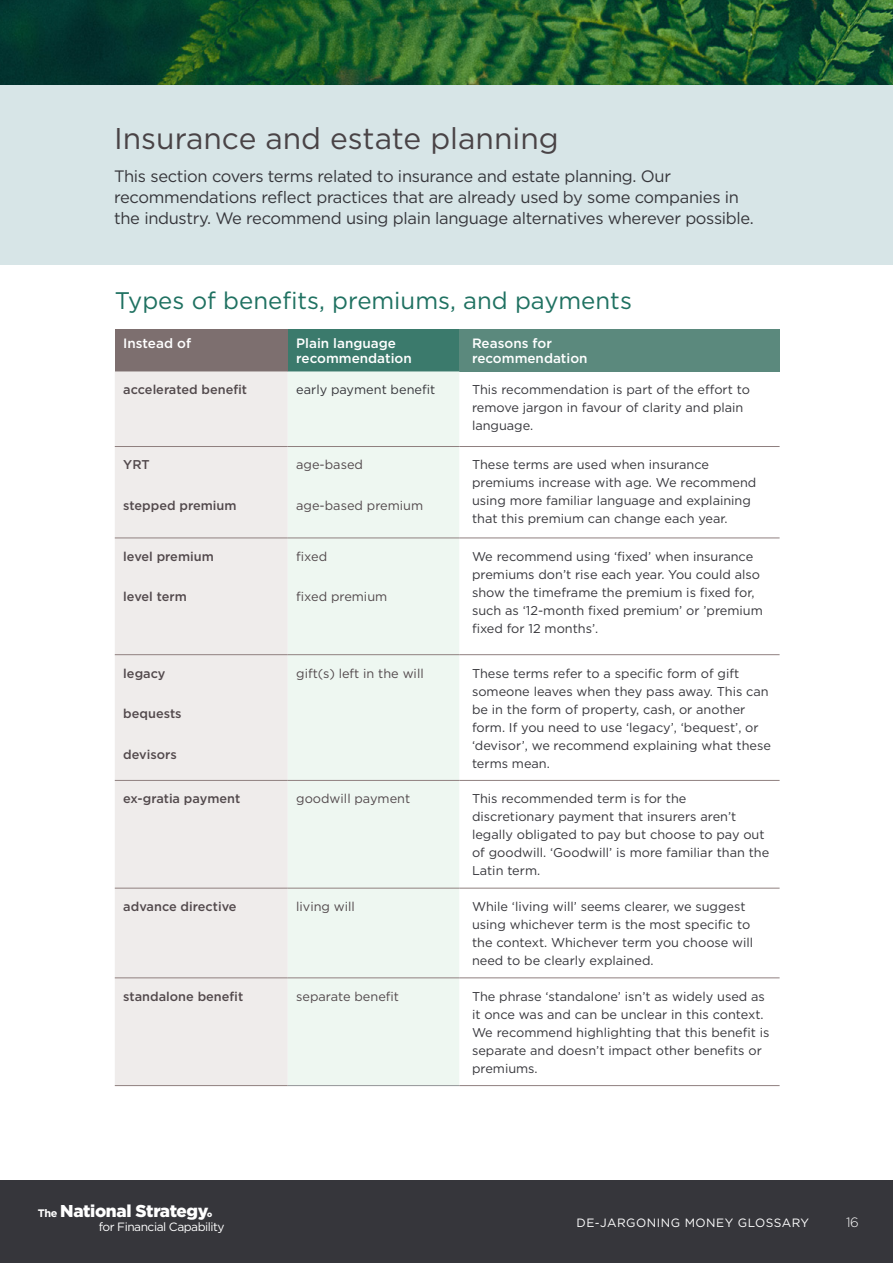
<style>
.page{position:relative;width:893px;height:1263px;background:#fff}
.page>*{position:absolute;margin:0;border:0;box-sizing:border-box;transform-origin:0 0}
.t1{font:30px "Gotham";color:#494346}
.t2{font:24px "Gotham";color:#1f7161}
.t3{font:900 17.1px "Gotham";letter-spacing:-.02em;color:#fff}
.t4{font:16.5px/21px "Gotham";letter-spacing:-.02em;color:#36363b}
.t5{font:500 13.5px/14.5px "Gotham";color:#fff}
.t6{font:300 13.5px "Gotham";color:#fff}
.t7{font:12.75px/18px "Gotham";color:#36363b}
.t8{font:500 12.75px "Gotham";color:#52494c}
.t9{font:12.75px "Gotham";color:#52494c}
.t10{font:12px "Gotham";letter-spacing:.04em;color:#fff}
.t11{font:12px "Gotham";letter-spacing:-.04em;color:#fff}
.t12{font:900 6.3px "Gotham";color:#fff}
.s1{font-weight:700;font-size:10.95px}
</style>
<div class="page">
<img style="left:0;top:0;width:893px;height:85px">
<div style="left:0;top:1180px;width:893px;height:83px;background:#36363b"></div>
<div style="left:0;top:85px;width:893px;height:180px;background:#d7e5e7"></div>
<div style="left:115px;top:329px;width:173px;height:42px;background:#7d6f6f"></div>
<div style="left:288px;top:329px;width:171px;height:42px;background:#3b7a6c"></div>
<div style="left:459px;top:329px;width:321px;height:42px;background:#5b897d"></div>
<div style="left:115px;top:371px;width:173px;height:714px;background:#efeceb"></div>
<div style="left:288px;top:371px;width:171px;height:714px;background:#eef7f1"></div>
<hr style="left:115px;top:977px;width:173px;height:1px;background:#8f807f">
<hr style="left:288px;top:977px;width:171px;height:1px;background:#8f807f">
<hr style="left:459px;top:977px;width:321px;height:1px;background:#8f807f">
<hr style="left:115px;top:1085px;width:173px;height:1px;background:#8f807f">
<hr style="left:459px;top:1085px;width:321px;height:1px;background:#8f807f">
<hr style="left:288px;top:1085px;width:171px;height:1px;background:#939598">
<hr style="left:115px;top:654px;width:173px;height:1px;background:#8f807f">
<hr style="left:288px;top:654px;width:171px;height:1px;background:#8f807f">
<hr style="left:115px;top:780px;width:173px;height:1px;background:#8f807f">
<hr style="left:288px;top:780px;width:171px;height:1px;background:#8f807f">
<hr style="left:459px;top:780px;width:321px;height:1px;background:#8f807f">
<hr style="left:115px;top:888px;width:173px;height:1px;background:#8f807f">
<hr style="left:288px;top:888px;width:171px;height:1px;background:#8f807f">
<hr style="left:459px;top:888px;width:321px;height:1px;background:#8f807f">
<hr style="left:459px;top:654px;width:321px;height:1px;background:#8f807f">
<hr style="left:115px;top:446px;width:173px;height:1px;background:#8f807f">
<hr style="left:288px;top:446px;width:171px;height:1px;background:#8f807f">
<hr style="left:459px;top:446px;width:321px;height:1px;background:#8f807f">
<hr style="left:115px;top:538px;width:173px;height:1px;background:#8f807f">
<hr style="left:288px;top:538px;width:171px;height:1px;background:#8f807f">
<hr style="left:459px;top:538px;width:321px;height:1px;background:#8f807f">
<h1 class="t1" style="left:114px;top:120px;width:446px">Insurance and estate planning</h1>
<p class="t4" style="left:114px;top:166px;width:641px">This section covers terms related to insurance and estate planning. Our recommendations reflect practices that are already used by some companies in the industry. We recommend using plain language alternatives wherever possible.</p>
<h2 class="t2" style="left:115px;top:285px;width:519px">Types of benefits, premiums, and payments</h2>
<p class="t5" style="left:123px;top:336px;width:69px">Instead of</p>
<p class="t5" style="left:296px;top:336px;width:117px">Plain language recommendation</p>
<p class="t5" style="left:472px;top:336px;width:117px">Reasons for recommendation</p>
<p class="t8" style="left:123px;top:381px;width:125px">accelerated benefit</p>
<p class="t7" style="left:296px;top:380px;width:141px">early payment benefit</p>
<p class="t7" style="left:472px;top:380px;width:279px">This recommendation is part of the effort to remove jargon in favour of clarity and plain language.</p>
<p class="t8" style="left:123px;top:457px;width:28px">YRT</p>
<p class="t8" style="left:123px;top:497px;width:115px">stepped premium</p>
<p class="t9" style="left:296px;top:457px;width:68px">age-based</p>
<p class="t9" style="left:296px;top:497px;width:128px">age-based premium</p>
<p class="t7" style="left:472px;top:456px;width:286px">These terms are used when insurance premiums increase with age. We recommend using more familiar language and explaining that this premium can change each year.</p>
<p class="t8" style="left:123px;top:548px;width:92px">level premium</p>
<p class="t8" style="left:123px;top:589px;width:65px">level term</p>
<p class="t8" style="left:123px;top:665px;width:44px">legacy</p>
<p class="t8" style="left:123px;top:705px;width:60px">bequests</p>
<p class="t8" style="left:123px;top:746px;width:55px">devisors</p>
<p class="t9" style="left:296px;top:548px;width:32px">fixed</p>
<p class="t9" style="left:296px;top:589px;width:93px">fixed premium</p>
<p class="t7" style="left:472px;top:547px;width:292px">We recommend using ‘fixed’ when insurance premiums don’t rise each year. You could also show the timeframe the premium is fixed for, such as ‘12-month fixed premium’ or ’premium fixed for 12 months’.</p>
<p class="t9" style="left:296px;top:665px;width:129px">gift(s) left in the will</p>
<p class="t7" style="left:472px;top:664px;width:301px">These terms refer to a specific form of gift someone leaves when they pass away. This can be in the form of property, cash, or another form. If you need to use ‘legacy’, ‘bequest’, or ‘devisor’, we recommend explaining what these terms mean.</p>
<p class="t8" style="left:123px;top:790px;width:118px">ex-gratia payment</p>
<p class="t9" style="left:296px;top:791px;width:116px">goodwill payment</p>
<p class="t7" style="left:472px;top:790px;width:299px">This recommended term is for the discretionary payment that insurers aren’t legally obligated to pay but choose to pay out of goodwill. ‘Goodwill’ is more familiar than the Latin term.</p>
<p class="t8" style="left:123px;top:898px;width:115px">advance directive</p>
<p class="t9" style="left:296px;top:898px;width:60px">living will</p>
<p class="t7" style="left:472px;top:897px;width:283px">While ‘living will’ seems clearer, we suggest using whichever term is the most specific to the context. Whichever term you choose will need to be clearly explained.</p>
<p class="t8" style="left:123px;top:988px;width:121px">standalone benefit</p>
<p class="t9" style="left:296px;top:988px;width:104px">separate benefit</p>
<p class="t7" style="left:472px;top:987px;width:299px">The phrase ‘standalone’ isn’t as widely used as it once was and can be unclear in this context.<br>We recommend highlighting that this benefit is separate and doesn’t impact other benefits or premiums.</p>
<h3 class="t3" style="left:38px;top:1199px;width:172px"><span class="s1">The</span> National Strategy</h3>
<p class="t12" style="left:207px;top:1210px;width:7px">Ο</p>
<p class="t11" style="left:99px;top:1219px;width:127px">for Financial Capability</p>
<p class="t10" style="left:576px;top:1215px;width:234px">DE-JARGONING MONEY GLOSSARY</p>
<p class="t6" style="left:846px;top:1213px;width:14px">16</p>
</div>
